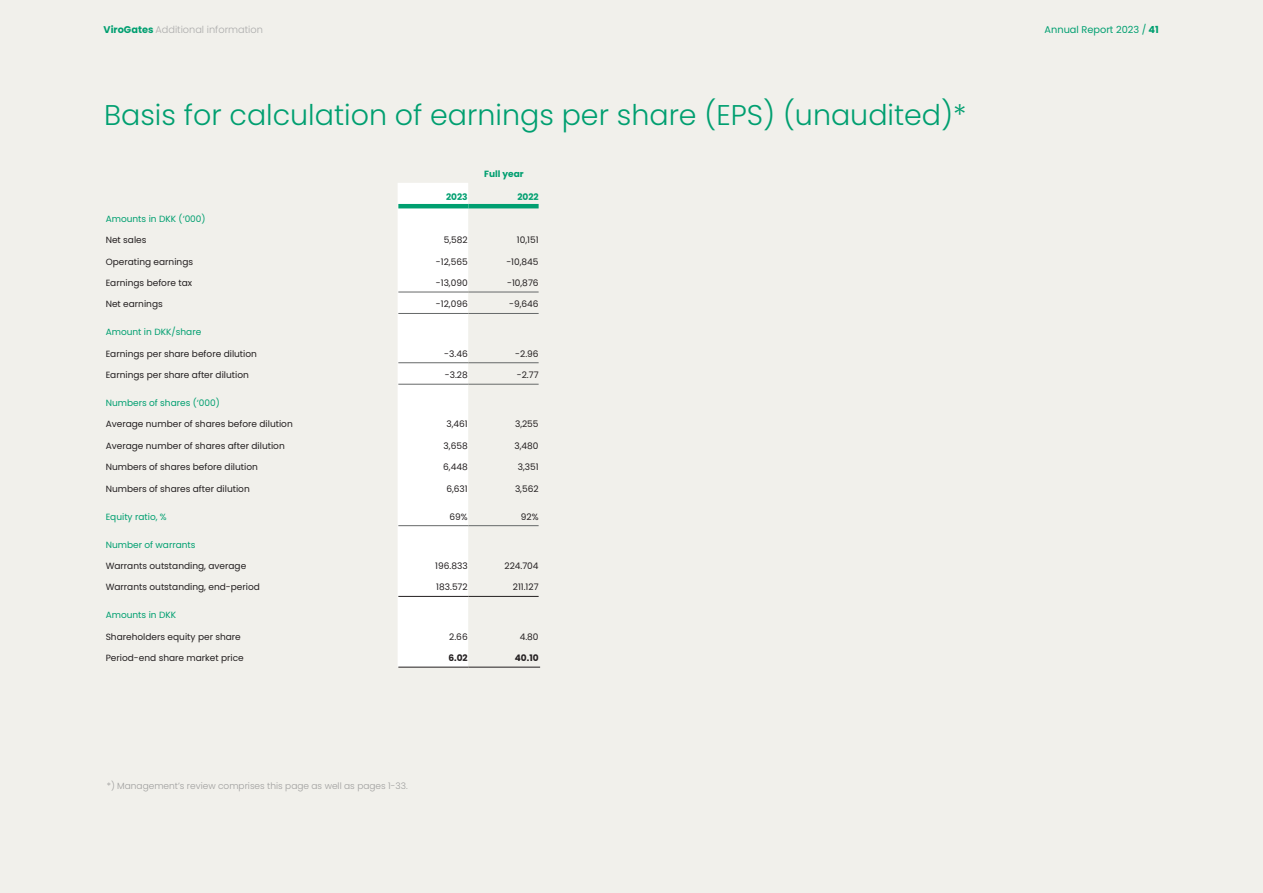
<style>
.page{position:relative;width:1263px;height:893px;background:#f1f0eb}
.page>*{position:absolute;margin:0;border:0;box-sizing:border-box;transform-origin:0 0}
.Subtitle{font:300 28.5px "Poppins";color:#009f70}
.t1{font:300 9.75px "Poppins";color:#ababab}
.t2{font:9.75px "Poppins";color:#009f70}
.t3{font:9px "Poppins";color:#231f20}
.t4{font:9px "Poppins";color:#009f70}
.T2{font:300 9px "Poppins";color:#9e9e9d}
.t5{font:700 9px "Poppins";color:#009f70}
.t6{font:700 9px "Poppins";color:#231f20}
.s1{font-weight:700;color:#009f70}
.s2{font-weight:700}
</style>
<div class="page">
<svg style="left:398px;top:183px;width:141px;height:484px"></svg>
<hr style="left:398px;top:204px;width:70px;height:4px;background:#009f70">
<hr style="left:468px;top:204px;width:71px;height:4px;background:#009f70">
<hr style="left:398px;top:292px;width:70px;height:1px;background:#666969">
<hr style="left:468px;top:292px;width:71px;height:1px;background:#666969">
<hr style="left:398px;top:313px;width:70px;height:1px;background:#666969">
<hr style="left:468px;top:313px;width:71px;height:1px;background:#666969">
<hr style="left:398px;top:362px;width:70px;height:1px;background:#666969">
<hr style="left:468px;top:362px;width:71px;height:1px;background:#666969">
<hr style="left:398px;top:384px;width:70px;height:1px;background:#666969">
<hr style="left:468px;top:384px;width:71px;height:1px;background:#666969">
<hr style="left:398px;top:525px;width:70px;height:1px;background:#666969">
<hr style="left:468px;top:525px;width:71px;height:1px;background:#666969">
<hr style="left:398px;top:667px;width:70px;height:1px;background:#231f20">
<hr style="left:468px;top:667px;width:72px;height:1px;background:#231f20">
<hr style="left:398px;top:596px;width:70px;height:1px;background:#231f20">
<hr style="left:468px;top:596px;width:71px;height:1px;background:#231f20">
<p class="t1" style="left:104px;top:24px;width:161px"><span class="s1">ViroGates</span> Additional information</p>
<p class="Subtitle" style="left:104px;top:99px;width:864px">Basis for calculation of earnings per share (EPS) (unaudited)*</p>
<p class="t5" style="left:484px;top:168px;width:41px">Full year</p>
<p class="t5" style="left:446px;top:192px;width:23px">2023</p>
<p class="t5" style="left:517px;top:192px;width:23px">2022</p>
<p class="t4" style="left:106px;top:213px;width:102px">Amounts in DKK (‘000)</p>
<p class="t3" style="left:106px;top:235px;width:42px">Net sales</p>
<p class="t3" style="left:444px;top:235px;width:25px">5,582</p>
<p class="t3" style="left:517px;top:235px;width:23px">10,151</p>
<p class="t3" style="left:106px;top:256px;width:89px">Operating earnings</p>
<p class="t3" style="left:436px;top:256px;width:33px">-12,565</p>
<p class="t3" style="left:506px;top:256px;width:34px">-10,845</p>
<p class="t3" style="left:106px;top:278px;width:88px">Earnings before tax</p>
<p class="t3" style="left:436px;top:278px;width:33px">-13,090</p>
<p class="t3" style="left:507px;top:278px;width:33px">-10,876</p>
<p class="t3" style="left:106px;top:299px;width:59px">Net earnings</p>
<p class="t3" style="left:436px;top:299px;width:33px">-12,096</p>
<p class="t3" style="left:509px;top:299px;width:31px">-9,646</p>
<p class="t4" style="left:106px;top:327px;width:97px">Amount in DKK/share</p>
<p class="t3" style="left:106px;top:348px;width:153px">Earnings per share before dilution</p>
<p class="t3" style="left:444px;top:348px;width:25px">-3.46</p>
<p class="t3" style="left:515px;top:348px;width:25px">-2.96</p>
<p class="t3" style="left:106px;top:370px;width:145px">Earnings per share after dilution</p>
<p class="t3" style="left:445px;top:370px;width:25px">-3.28</p>
<p class="t3" style="left:517px;top:370px;width:23px">-2.77</p>
<p class="t4" style="left:106px;top:398px;width:116px">Numbers of shares (‘000)</p>
<p class="t3" style="left:106px;top:419px;width:189px">Average number of shares before dilution</p>
<p class="t3" style="left:446px;top:419px;width:23px">3,461</p>
<p class="t3" style="left:515px;top:419px;width:25px">3,255</p>
<p class="t3" style="left:106px;top:441px;width:181px">Average number of shares after dilution</p>
<p class="t3" style="left:444px;top:441px;width:26px">3,658</p>
<p class="t3" style="left:514px;top:441px;width:26px">3,480</p>
<p class="t3" style="left:106px;top:462px;width:154px">Numbers of shares before dilution</p>
<p class="t3" style="left:443px;top:462px;width:26px">6,448</p>
<p class="t3" style="left:518px;top:462px;width:22px">3,351</p>
<p class="t3" style="left:106px;top:483px;width:146px">Numbers of shares after dilution</p>
<p class="t3" style="left:446px;top:483px;width:23px">6,631</p>
<p class="t3" style="left:515px;top:483px;width:25px">3,562</p>
<p class="t4" style="left:106px;top:511px;width:63px">Equity ratio, %</p>
<p class="t3" style="left:449px;top:511px;width:20px">69%</p>
<p class="t3" style="left:521px;top:511px;width:19px">92%</p>
<p class="t4" style="left:106px;top:539px;width:91px">Number of warrants</p>
<p class="t3" style="left:106px;top:561px;width:142px">Warrants outstanding, average</p>
<p class="t3" style="left:435px;top:561px;width:34px">196.833</p>
<p class="t3" style="left:504px;top:561px;width:36px">224.704</p>
<p class="t3" style="left:106px;top:582px;width:156px">Warrants outstanding, end-period</p>
<p class="t3" style="left:436px;top:582px;width:33px">183.572</p>
<p class="t3" style="left:513px;top:582px;width:27px">211.127</p>
<p class="t4" style="left:106px;top:610px;width:72px">Amounts in DKK</p>
<p class="t3" style="left:106px;top:631px;width:137px">Shareholders equity per share</p>
<p class="t3" style="left:449px;top:631px;width:20px">2.66</p>
<p class="t3" style="left:520px;top:631px;width:20px">4.80</p>
<p class="t3" style="left:106px;top:653px;width:140px">Period-end share market price</p>
<p class="t6" style="left:448px;top:653px;width:21px">6.02</p>
<p class="t6" style="left:515px;top:653px;width:25px">40.10</p>
<p class="T2" style="left:107px;top:780px;width:302px">*) Management’s review comprises this page as well as pages 1-33.</p>
<p class="t2" style="left:1045px;top:24px;width:116px">Annual Report 2023 / <span class="s2">41</span></p>
</div>
